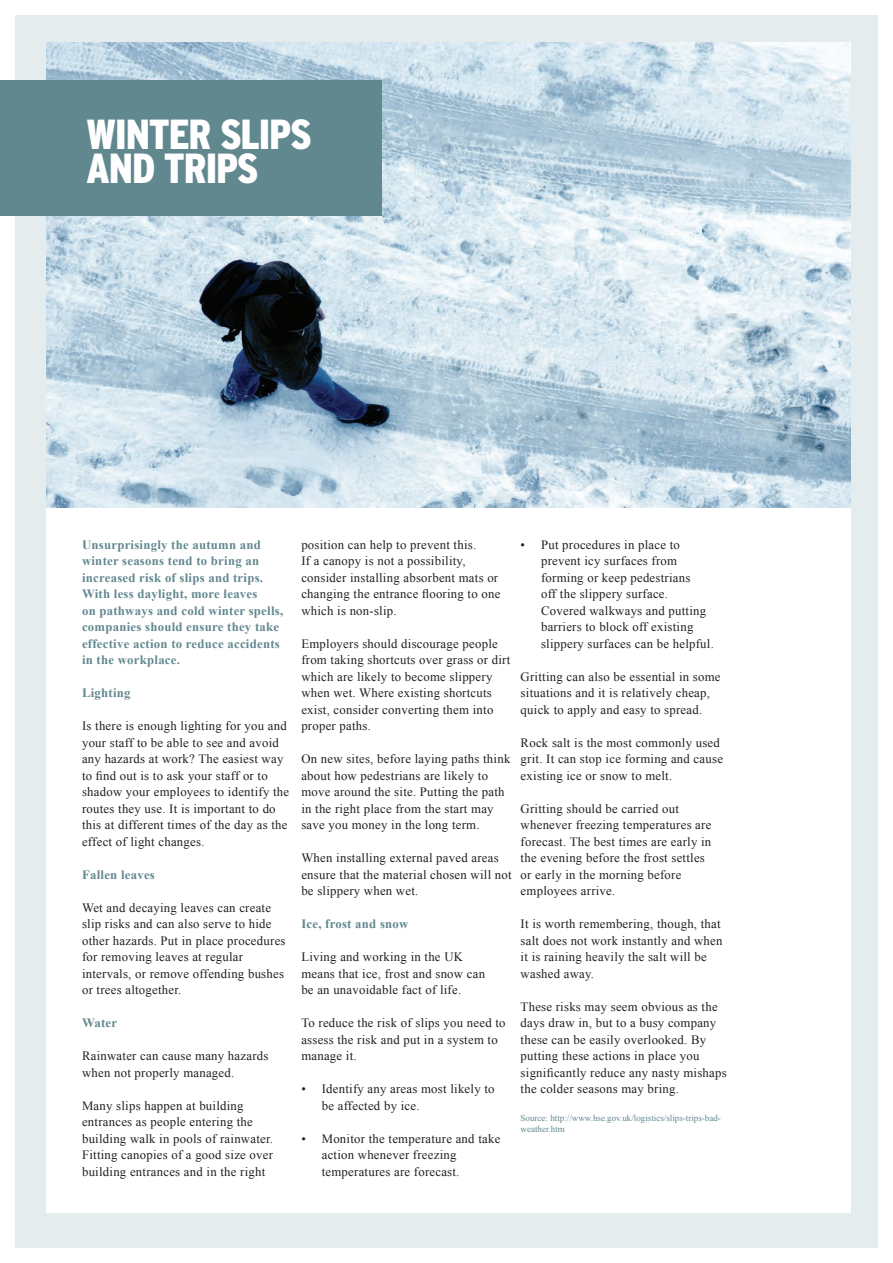
<style>
.page{position:relative;width:893px;height:1263px;background:#fff}
.page>*{position:absolute;margin:0;border:0;box-sizing:border-box;transform-origin:0 0}
.t1{font:900 condensed 42px/34.5px "Interstate";letter-spacing:-.03em;color:#fff}
.t2{font:12.75px/16.5px "Times New Roman";letter-spacing:.02em;color:#231f20}
.t3{font:700 12.75px/16.5px "Times New Roman";letter-spacing:.02em;color:#62888f}
.t4{font:9px/10.8px "Times New Roman";color:#62888f}
</style>
<div class="page">
<div style="left:15px;top:15px;width:863px;height:1233px;background:#e5ecee"></div>
<img style="left:46px;top:42px;width:805px;height:466px">
<div style="left:47px;top:508px;width:804px;height:704px;background:#fff"></div>
<div style="left:0;top:81px;width:381px;height:135px;background:#62888f"></div>
<h1 class="t1" style="left:86px;top:116px;width:227px">WINTER SLIPS<br>AND TRIPS</h1>
<p class="t3" style="left:82px;top:536px;width:203px">Unsurprisingly the autumn and winter seasons tend to bring an increased risk of slips and trips.<br>With less daylight, more leaves<br>on pathways and cold winter spells, companies should ensure they take effective action to reduce accidents in the workplace.</p>
<p class="t3" style="left:82px;top:684px;width:50px">Lighting</p>
<p class="t2" style="left:82px;top:717px;width:209px">Is there is enough lighting for you and your staff to be able to see and avoid any hazards at work? The easiest way to find out is to ask your staff or to shadow your employees to identify the routes they use. It is important to do this at different times of the day as the effect of light changes.</p>
<p class="t3" style="left:82px;top:866px;width:74px">Fallen leaves</p>
<p class="t2" style="left:82px;top:899px;width:205px">Wet and decaying leaves can create slip risks and can also serve to hide other hazards. Put in place procedures for removing leaves at regular intervals, or remove offending bushes or trees altogether.</p>
<p class="t3" style="left:82px;top:1014px;width:37px">Water</p>
<p class="t2" style="left:82px;top:1047px;width:188px">Rainwater can cause many hazards when not properly managed.</p>
<p class="t2" style="left:82px;top:1097px;width:192px">Many slips happen at building entrances as people entering the building walk in pools of rainwater.<br>Fitting canopies of a good size over building entrances and in the right</p>
<p class="t2" style="left:301px;top:536px;width:201px">position can help to prevent this.<br>If a canopy is not a possibility, consider installing absorbent mats or changing the entrance flooring to one which is non-slip.</p>
<p class="t2" style="left:301px;top:635px;width:210px">Employers should discourage people from taking shortcuts over grass or dirt which are likely to become slippery when wet. Where existing shortcuts exist, consider converting them into proper paths.</p>
<p class="t2" style="left:301px;top:751px;width:211px">On new sites, before laying paths think about how pedestrians are likely to move around the site. Putting the path in the right place from the start may save you money in the long term.</p>
<p class="t2" style="left:301px;top:850px;width:212px">When installing external paved areas ensure that the material chosen will not be slippery when wet.</p>
<p class="t3" style="left:301px;top:915px;width:109px">Ice, frost and snow</p>
<p class="t2" style="left:301px;top:949px;width:185px">Living and working in the UK means that ice, frost and snow can be an unavoidable fact of life.</p>
<p class="t2" style="left:301px;top:1015px;width:206px">To reduce the risk of slips you need to assess the risk and put in a system to manage it.</p>
<p class="t2" style="left:322px;top:1081px;width:174px;text-indent:-20px">• Identify any areas most likely to be affected by ice.</p>
<p class="t2" style="left:322px;top:1130px;width:180px;text-indent:-20px">• Monitor the temperature and take action whenever freezing temperatures are forecast.</p>
<p class="t2" style="left:541px;top:536px;width:174px;text-indent:-20px">• Put procedures in place to prevent icy surfaces from forming or keep pedestrians<br>off the slippery surface.<br>Covered walkways and putting barriers to block off existing slippery surfaces can be helpful.</p>
<p class="t2" style="left:521px;top:668px;width:201px">Gritting can also be essential in some situations and it is relatively cheap, quick to apply and easy to spread.</p>
<p class="t2" style="left:521px;top:734px;width:204px">Rock salt is the most commonly used grit. It can stop ice forming and cause existing ice or snow to melt.</p>
<p class="t2" style="left:521px;top:800px;width:192px">Gritting should be carried out whenever freezing temperatures are forecast. The best times are early in the evening before the frost settles or early in the morning before employees arrive.</p>
<p class="t2" style="left:521px;top:915px;width:203px">It is worth remembering, though, that salt does not work instantly and when it is raining heavily the salt will be washed away.</p>
<p class="t2" style="left:521px;top:998px;width:208px">These risks may seem obvious as the days draw in, but to a busy company these can be easily overlooked. By putting these actions in place you significantly reduce any nasty mishaps the colder seasons may bring.</p>
<p class="t4" style="left:521px;top:1112px;width:202px">Source: http://www.hse.gov.uk/logistics/slips-trips-bad&shy;weather.htm</p>
</div>
